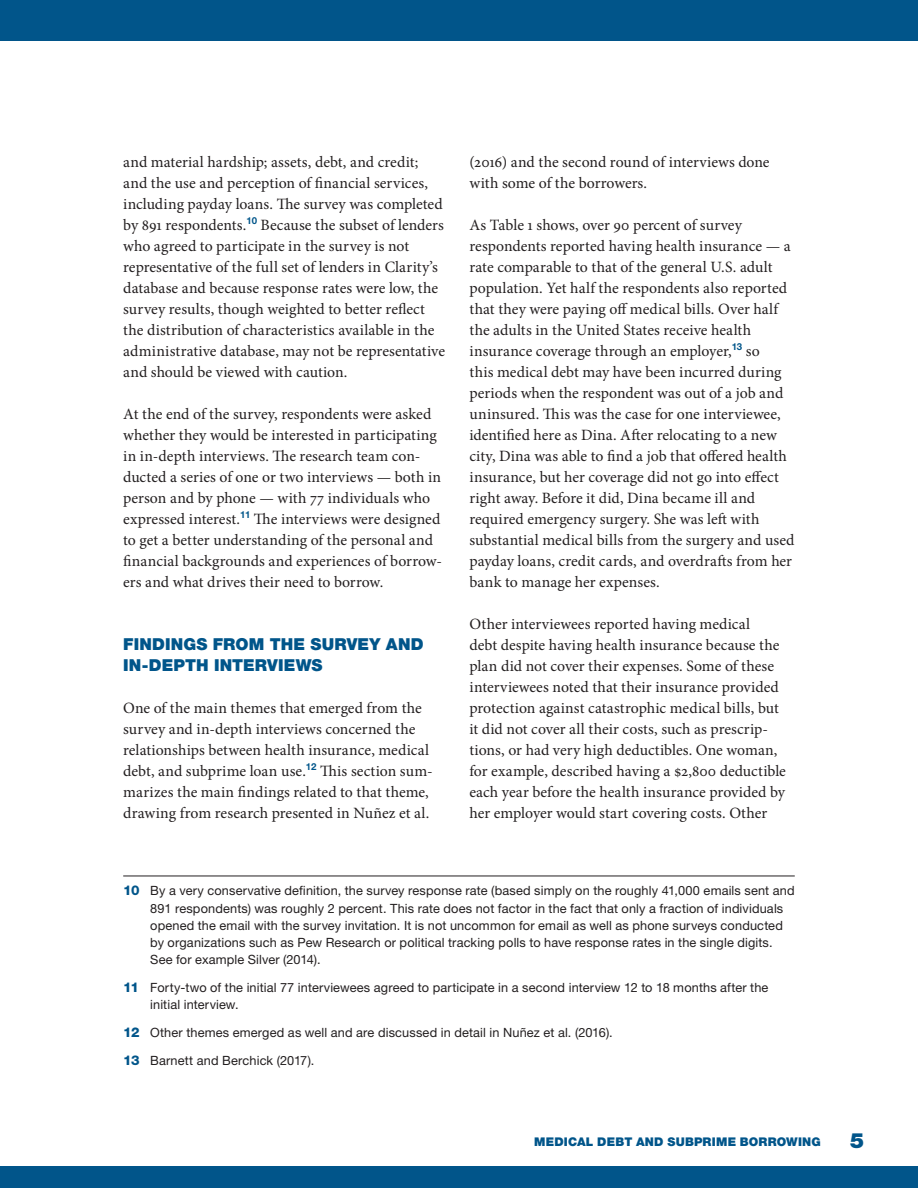
<style>
.page{position:relative;width:918px;height:1188px;background:#fff}
.page>*{position:absolute;margin:0;border:0;box-sizing:border-box;transform-origin:0 0}
.t1{font:900 21px "Helvetica Neue LT Std";color:#01558a}
.t2{font:900 16.5px/21px "Helvetica Neue LT Std";letter-spacing:.01em;color:#01558a}
.t3{font:15.75px/21px "Minion Pro";color:#231f20}
.t4{font:12.75px/17.2px "Helvetica Neue LT Std";letter-spacing:.01em;color:#231f20}
.t5{font:900 12px "Helvetica Neue LT Std";letter-spacing:.015em;color:#01558a}
.s1{font-weight:800;font-size:13.5px;color:#01558a}
</style>
<div class="page">
<div style="left:0;top:1166px;width:918px;height:22px;background:#01558a"></div>
<div style="left:0;top:0;width:918px;height:40px;background:#01558a"></div>
<hr style="left:123px;top:876px;width:672px;height:1px;background:#231f20">
<p class="t3" style="left:123px;top:151px;width:323px">and material hardship; assets, debt, and credit; and the use and perception of financial services, including payday loans. The survey was completed by 891 respondents.<sup>10</sup> Because the subset of lenders who agreed to participate in the survey is not representative of the full set of lenders in Clarity’s database and because response rates were low, the survey results, though weighted to better reflect the distribution of characteristics available in the administrative database, may not be representative and should be viewed with caution.</p>
<p class="t3" style="left:123px;top:403px;width:320px">At the end of the survey, respondents were asked whether they would be interested in participating in in-depth interviews. The research team con&shy;ducted a series of one or two interviews — both in person and by phone — with 77 individuals who expressed interest.<sup>11</sup> The interviews were designed to get a better understanding of the personal and financial backgrounds and experiences of borrow&shy;ers and what drives their need to borrow.</p>
<p class="t2" style="left:123px;top:633px;width:302px">FINDINGS FROM THE SURVEY AND<br>IN-DEPTH INTERVIEWS</p>
<p class="t3" style="left:123px;top:697px;width:311px">One of the main themes that emerged from the survey and in-depth interviews concerned the relationships between health insurance, medical debt, and subprime loan use.<sup>12</sup> This section sum&shy;marizes the main findings related to that theme, drawing from research presented in Nuñez et al.</p>
<p class="t3" style="left:470px;top:151px;width:302px">(2016) and the second round of interviews done with some of the borrowers.</p>
<p class="t3" style="left:469px;top:214px;width:327px">As Table 1 shows, over 90 percent of survey respondents reported having health insurance — a rate comparable to that of the general U.S. adult population. Yet half the respondents also reported that they were paying off medical bills. Over half the adults in the United States receive health insurance coverage through an employer,<sup>13</sup> so<br>this medical debt may have been incurred during periods when the respondent was out of a job and uninsured. This was the case for one interviewee, identified here as Dina. After relocating to a new city, Dina was able to find a job that offered health insurance, but her coverage did not go into effect right away. Before it did, Dina became ill and required emergency surgery. She was left with substantial medical bills from the surgery and used payday loans, credit cards, and overdrafts from her bank to manage her expenses.</p>
<p class="t3" style="left:469px;top:613px;width:318px">Other interviewees reported having medical<br>debt despite having health insurance because the plan did not cover their expenses. Some of these interviewees noted that their insurance provided protection against catastrophic medical bills, but it did not cover all their costs, such as prescrip&shy;tions, or had very high deductibles. One woman, for example, described having a $2,800 deductible each year before the health insurance provided by her employer would start covering costs. Other</p>
<p class="t4" style="left:150px;top:882px;width:646px;text-indent:-27px"><span class="s1">10</span> By a very conservative definition, the survey response rate (based simply on the roughly 41,000 emails sent and 891 respondents) was roughly 2 percent. This rate does not factor in the fact that only a fraction of individuals opened the email with the survey invitation. It is not uncommon for email as well as phone surveys conducted by organizations such as Pew Research or political tracking polls to have response rates in the single digits.<br>See for example Silver (2014).</p>
<p class="t4" style="left:150px;top:979px;width:620px;text-indent:-27px"><span class="s1">11</span> Forty-two of the initial 77 interviewees agreed to participate in a second interview 12 to 18 months after the initial interview.</p>
<p class="t4" style="left:123px;top:1019px;width:491px;line-height:27.8px"><span class="s1">12</span> Other themes emerged as well and are discussed in detail in Nuñez et al. (2016).<br><span class="s1">13</span> Barnett and Berchick (2017).</p>
<p class="t5" style="left:534px;top:1134px;width:288px">MEDICAL DEBT AND SUBPRIME BORROWING</p>
<h1 class="t1" style="left:850px;top:1128px;width:16px">5</h1>
</div>
